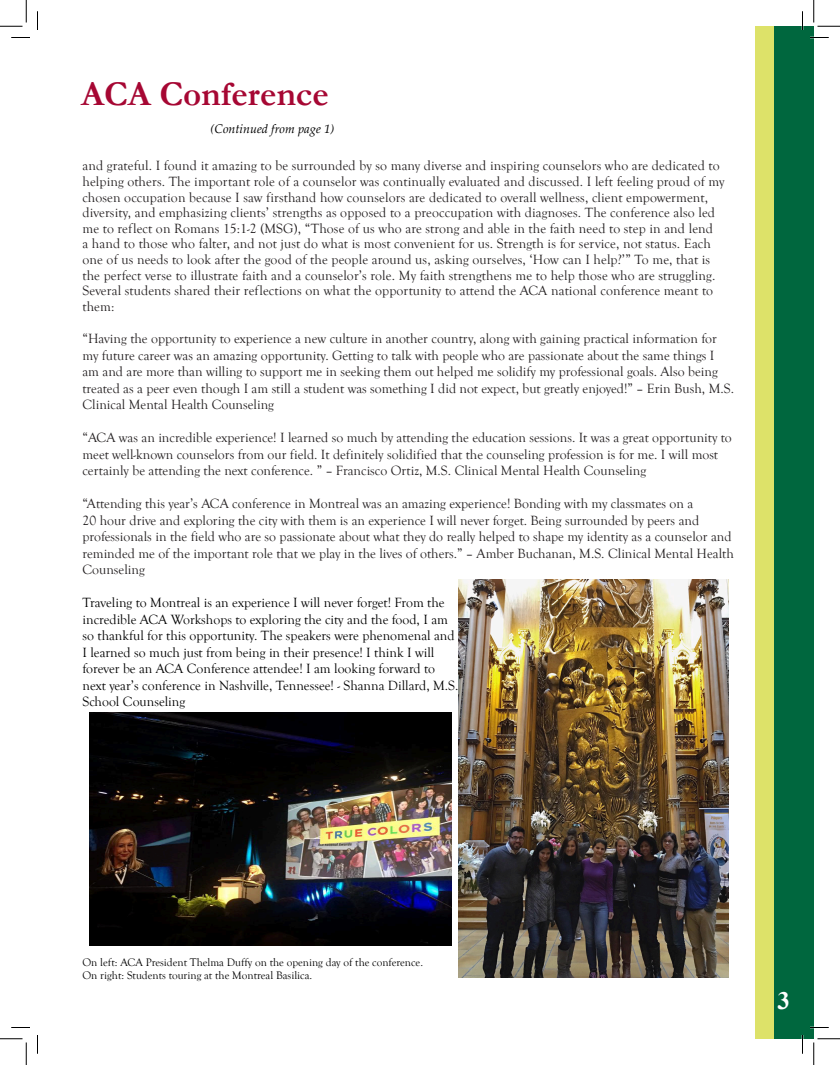
<style>
.page{position:relative;width:840px;height:1065px;background:#fff}
.page>*{position:absolute;margin:0;border:0;box-sizing:border-box;transform-origin:0 0}
.t1{font:700 35px "Garamond";color:#a60733}
.t2{font:700 25px "Times New Roman";color:#fff}
.t3{font:13.75px/16.5px "Goudy Old Style T";color:#231f20}
.t4{font:13.75px/16.5px "Goudy Old Style T";color:#000}
.t5{font:italic 12.5px "Palatino Linotype";color:#000}
.t6{font:11.25px/13.5px "Goudy Old Style T";color:#000}
</style>
<div class="page">
<div style="left:773px;top:26px;width:41px;height:1013px;background:#00673e"></div>
<div style="left:755px;top:26px;width:18px;height:1013px;background:#dde269"></div>
<img style="left:459px;top:579px;width:269px;height:398px">
<img style="left:90px;top:712px;width:362px;height:234px">
<svg style="left:11px;top:37px;width:19px;height:1px"></svg>
<svg style="left:810px;top:37px;width:19px;height:1px"></svg>
<svg style="left:11px;top:1027px;width:19px;height:1px"></svg>
<svg style="left:810px;top:1027px;width:19px;height:1px"></svg>
<svg style="left:37px;top:11px;width:1px;height:19px"></svg>
<svg style="left:37px;top:1035px;width:1px;height:19px"></svg>
<svg style="left:802px;top:11px;width:1px;height:19px"></svg>
<svg style="left:802px;top:1035px;width:1px;height:19px"></svg>
<svg style="left:0;top:0;width:27px;height:27px"></svg>
<svg style="left:0;top:1039px;width:27px;height:26px"></svg>
<svg style="left:814px;top:0;width:26px;height:27px"></svg>
<svg style="left:814px;top:1039px;width:26px;height:26px"></svg>
<h1 class="t1" style="left:81px;top:71px;width:249px">ACA Conference</h1>
<p class="t5" style="left:211px;top:120px;width:125px">(Continued from page 1)</p>
<p class="t3" style="left:82px;top:158px;width:644px;line-height:15.6px">and grateful. I found it amazing to be surrounded by so many diverse and inspiring counselors who are dedicated to helping others. The important role of a counselor was continually evaluated and discussed. I left feeling proud of my chosen occupation because I saw firsthand how counselors are dedicated to overall wellness, client empowerment, diversity, and emphasizing clients’ strengths as opposed to a preoccupation with diagnoses. The conference also led me to reflect on Romans 15:1-2 (MSG), “Those of us who are strong and able in the faith need to step in and lend<br>a hand to those who falter, and not just do what is most convenient for us. Strength is for service, not status. Each one of us needs to look after the good of the people around us, asking ourselves, ‘How can I help?’” To me, that is the perfect verse to illustrate faith and a counselor’s role. My faith strengthens me to help those who are struggling.<br>Several students shared their reflections on what the opportunity to attend the ACA national conference meant to them:</p>
<p class="t3" style="left:82px;top:331px;width:653px">“Having the opportunity to experience a new culture in another country, along with gaining practical information for my future career was an amazing opportunity. Getting to talk with people who are passionate about the same things I am and are more than willing to support me in seeking them out helped me solidify my professional goals. Also being treated as a peer even though I am still a student was something I did not expect, but greatly enjoyed!” – Erin Bush, M.S.<br>Clinical Mental Health Counseling</p>
<p class="t3" style="left:82px;top:430px;width:651px">“ACA was an incredible experience! I learned so much by attending the education sessions. It was a great opportunity to meet well-known counselors from our field. It definitely solidified that the counseling profession is for me. I will most certainly be attending the next conference. ” – Francisco Ortiz, M.S. Clinical Mental Health Counseling</p>
<p class="t3" style="left:82px;top:496px;width:653px">“Attending this year’s ACA conference in Montreal was an amazing experience! Bonding with my classmates on a<br>20 hour drive and exploring the city with them is an experience I will never forget. Being surrounded by peers and professionals in the field who are so passionate about what they do really helped to shape my identity as a counselor and reminded me of the important role that we play in the lives of others.” – Amber Buchanan, M.S. Clinical Mental Health Counseling</p>
<p class="t4" style="left:82px;top:595px;width:378px">Traveling to Montreal is an experience I will never forget! From the incredible ACA Workshops to exploring the city and the food, I am so thankful for this opportunity. The speakers were phenomenal and I learned so much just from being in their presence! I think I will forever be an ACA Conference attendee! I am looking forward to next year’s conference in Nashville, Tennessee! - Shanna Dillard, M.S.<br>School Counseling</p>
<p class="t6" style="left:82px;top:955px;width:342px">On left: ACA President Thelma Duffy on the opening day of the conference.<br>On right: Students touring at the Montreal Basilica.</p>
<h2 class="t2" style="left:777px;top:983px;width:14px">3</h2>
</div>
